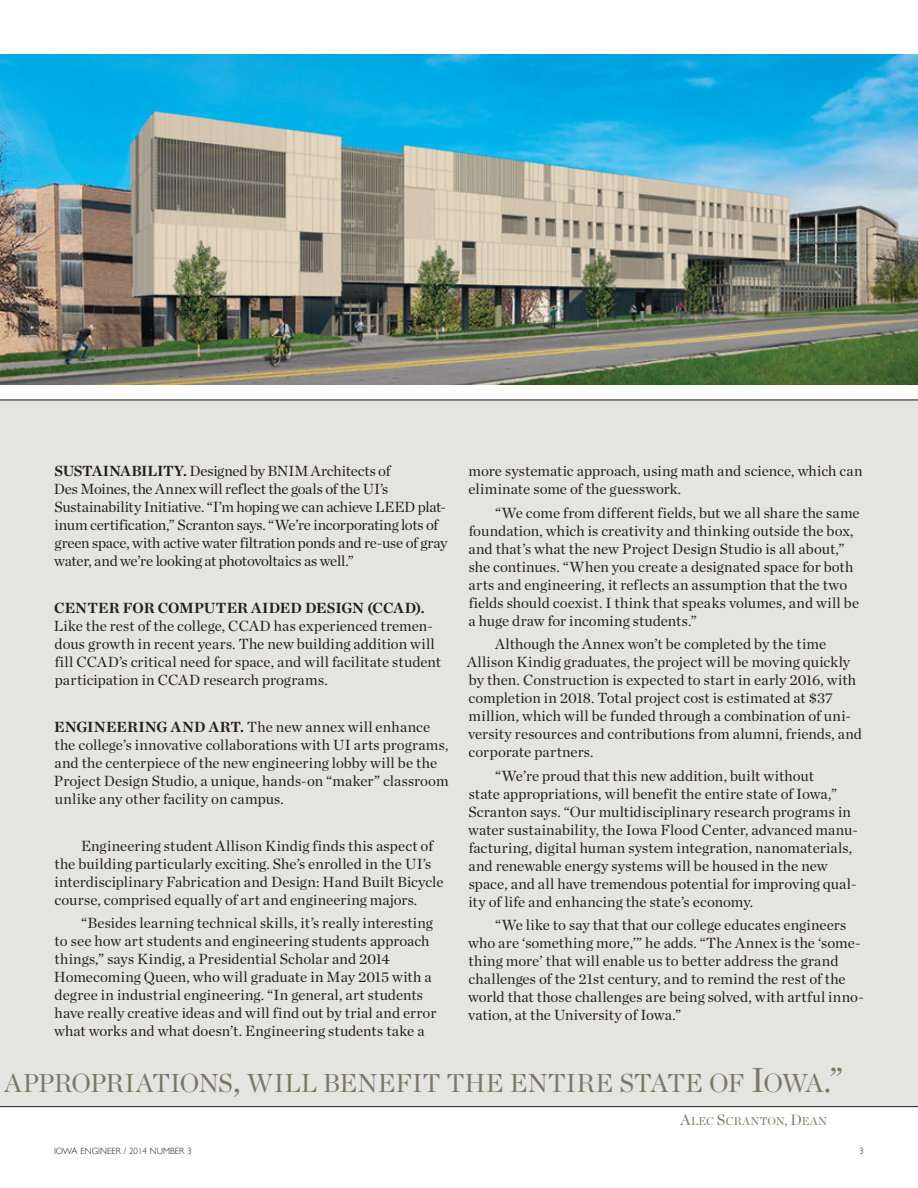
<style>
.page{position:relative;width:918px;height:1188px;background:#fff}
.page>*{position:absolute;margin:0;border:0;box-sizing:border-box;transform-origin:0 0}
.t1{font:25.8px "Chronicle Display";letter-spacing:-.005em;color:#787a64}
.t2{font:15px/18px "Chronicle Deck";letter-spacing:.005em;color:#231f20}
.t3{font:15px/18px "Chronicle Deck";letter-spacing:-.015em;color:#231f20}
.t4{font:700 15px "Chronicle Deck";letter-spacing:.01em;color:#231f20}
.t5{font:11.25px "Chronicle Display";letter-spacing:.03em;color:#787a64}
.t6{font:300 9px "Gill Sans";color:#231f20}
.s1{font-weight:700}
.s2{font-size:34.5px}
.s3{font-size:15px}
</style>
<div class="page">
<div style="left:0;top:400px;width:918px;height:707px;background:#e4e4e0"></div>
<hr style="left:0;top:400px;width:918px;height:1px;background:#231f20">
<hr style="left:0;top:1106px;width:918px;height:1px;background:#231f20">
<img style="left:0;top:54px;width:918px;height:330px">
<p class="t3" style="left:54px;top:461px;width:395px"><span class="s1">SUSTAINABILITY.</span> Designed by BNIM Architects of<br>Des Moines, the Annex will reflect the goals of the UI’s Sustainability Initiative. “I’m hoping we can achieve LEED plat&shy;inum certification,” Scranton says. “We’re incorporating lots of green space, with active water filtration ponds and re-use of gray water, and we’re looking at photovoltaics as well.”</p>
<p class="t4" style="left:54px;top:596px;width:330px">CENTER FOR COMPUTER AIDED DE SIGN (CCAD</p>
<p class="t4" style="left:416px;top:596px;width:11px">).</p>
<p class="t2" style="left:54px;top:616px;width:389px">Like the rest of the college, CCAD has experienced tremen&shy;dous growth in recent years. The new building addition will fill CCAD’s critical need for space, and will facilitate student participation in CCAD research programs.</p>
<p class="t2" style="left:54px;top:717px;width:396px"><span class="s1">ENGINEE RING AND ART.</span> The new annex will enhance the college’s innovative collaborations with UI arts programs, and the centerpiece of the new engineering lobby will be the Project Design Studio, a unique, hands-on “maker” classroom unlike any other facility on campus.</p>
<p class="t2" style="left:54px;top:836px;width:391px;text-indent:27px">Engineering student Allison Kindig finds this aspect of the building particularly exciting. She’s enrolled in the UI’s interdisciplinary Fabrication and Design: Hand Built Bicycle course, comprised equally of art and engineering majors.</p>
<p class="t2" style="left:54px;top:913px;width:384px;text-indent:27px">“Besides learning technical skills, it’s really interesting to see how art students and engineering students approach things,” says Kindig, a Presidential Scholar and 2014<br>Homecoming Queen, who will graduate in May 2015 with a degree in industrial engineering. “In general, art students have really creative ideas and will find out by trial and error what works and what doesn’t. Engineering students take a</p>
<p class="t2" style="left:469px;top:461px;width:396px">more systematic approach, using math and science, which can eliminate some of the guesswork.</p>
<p class="t2" style="left:469px;top:503px;width:393px;text-indent:26px">“We come from different fields, but we all share the same foundation, which is creativity and thinking outside the box, and that’s what the new Project Design Studio is all about,” she continues. “When you create a designated space for both arts and engineering, it reflects an assumption that the two fields should coexist. I think that speaks volumes, and will be a huge draw for incoming students.”</p>
<p class="t2" style="left:467px;top:634px;width:397px;text-indent:28px">Although the Annex won’t be completed by the time Allison Kindig graduates, the project will be moving quickly by then. Construction is expected to start in early 2016, with completion in 2018. Total project cost is estimated at $37 million, which will be funded through a combination of uni&shy;versity resources and contributions from alumni, friends, and corporate partners.</p>
<p class="t2" style="left:468px;top:766px;width:391px;text-indent:27px">“We’re proud that this new addition, built without<br>state appropriations, will benefit the entire state of Iowa,” Scranton says. “Our multidisciplinary research programs in water sustainability, the Iowa Flood Center, advanced manu&shy;facturing, digital human system integration, nanomaterials, and renewable energy systems will be housed in the new space, and all have tremendous potential for improving qual&shy;ity of life and enhancing the state’s economy.</p>
<p class="t2" style="left:468px;top:915px;width:397px;text-indent:27px">“We like to say that that our college educates engineers who are ‘something more,’” he adds. “The Annex is the ‘some&shy;thing more’ that will enable us to better address the grand challenges of the 21st century, and to remind the rest of the world that those challenges are being solved, with artful inno&shy;vation, at the University of Iowa.”</p>
<h1 class="t1" style="left:4px;top:1064px;width:647px">APPROPRIATIONS<span class="s2">,</span> WILL BENEFIT THE ENTIRE STAT</h1>
<h1 class="t1" style="left:685px;top:1064px;width:160px">E OF <span class="s2">I</span>OWA<span class="s2">.”</span></h1>
<p class="t5" style="left:680px;top:1113px;width:148px"><span class="s3">A</span>LEC <span class="s3">S</span>CRANTON<span class="s3">, D</span>EAN</p>
<p class="t6" style="left:54px;top:1146px;width:139px">IOWA ENGINEER / 2014 NUMBER 3</p>
<p class="t6" style="left:859px;top:1146px;width:6px">3</p>
</div>
